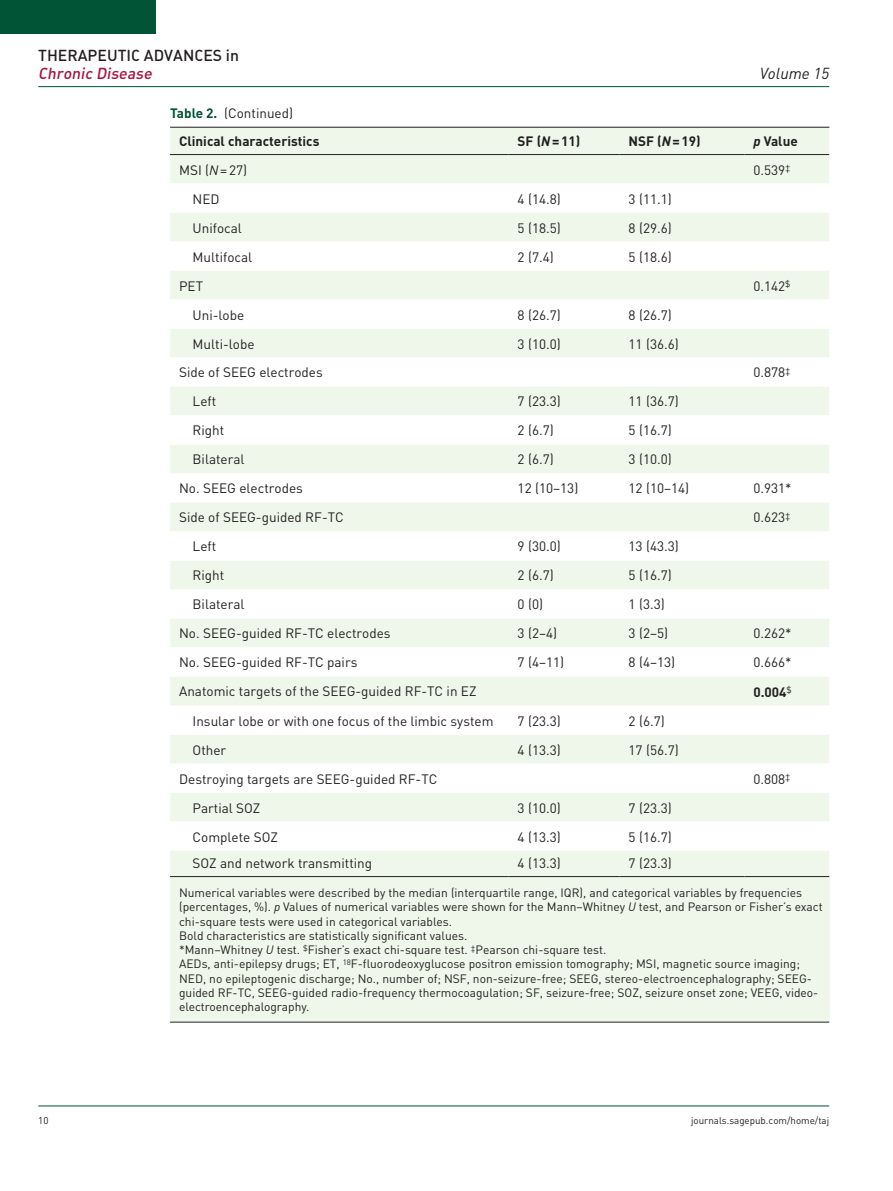
<style>
.page{position:relative;width:893px;height:1191px;background:#fff}
.page>*{position:absolute;margin:0;border:0;box-sizing:border-box;transform-origin:0 0}
.t1{font:15.75px "DIN Medium Alternate";color:#231f20}
.t2{font:italic 15.75px "DIN Medium Alternate";color:#a6133e}
.t3{font:italic 15.75px "DIN";color:#231f20}
.t4{font:13.5px "DIN";color:#231f20}
.t5{font:700 13.5px "DIN";color:#231f20}
.t6{font:12px/14.2px "DIN";color:#231f20}
.t7{font:9.75px "DIN";color:#231f20}
.s1{font-weight:700;color:#015436}
.s2{font-style:italic}
</style>
<div class="page">
<hr style="left:38px;top:86px;width:791px;height:1px;background:#015436">
<hr style="left:38px;top:1105px;width:791px;height:1px;background:#015436">
<div style="left:0;top:0;width:155px;height:34px;background:#015436"></div>
<div style="left:170px;top:875px;width:659px;height:147px;background:#eff7ea"></div>
<hr style="left:170px;top:1021px;width:659px;height:1px;background:#231f20">
<div style="left:170px;top:128px;width:659px;height:747px;background:#eff7ea"></div>
<svg style="left:170px;top:183px;width:659px;height:667px"></svg>
<hr style="left:170px;top:154px;width:339px;height:1px;background:#231f20">
<hr style="left:509px;top:154px;width:111px;height:1px;background:#231f20">
<hr style="left:620px;top:154px;width:124px;height:1px;background:#231f20">
<hr style="left:744px;top:154px;width:85px;height:1px;background:#231f20">
<hr style="left:170px;top:876px;width:339px;height:1px;background:#231f20">
<hr style="left:509px;top:876px;width:111px;height:1px;background:#231f20">
<hr style="left:620px;top:876px;width:124px;height:1px;background:#231f20">
<hr style="left:744px;top:876px;width:85px;height:1px;background:#231f20">
<hr style="left:170px;top:127px;width:659px;height:1px;background:#231f20">
<h1 class="t1" style="left:38px;top:45px;width:202px">THERAPEUTIC ADVANCES IN</h1>
<h1 class="t2" style="left:38px;top:63px;width:118px">Chronic Disease</h1>
<p class="t4" style="left:170px;top:105px;width:125px"><span class="s1">Table 2.</span> (Continued)</p>
<h1 class="t3" style="left:760px;top:63px;width:71px">Volume 15</h1>
<p class="t5" style="left:179px;top:132px;width:142px">Clinical characteristics</p>
<p class="t5" style="left:518px;top:132px;width:64px">SF (<span class="s2">N</span>=11)</p>
<p class="t5" style="left:629px;top:132px;width:74px">NSF (<span class="s2">N</span>=19)</p>
<p class="t5" style="left:753px;top:132px;width:46px"><span class="s2">p</span> Value</p>
<p class="t4" style="left:179px;top:161px;width:70px">MSI (<span class="s2">N</span>=27)</p>
<p class="t4" style="left:753px;top:161px;width:39px">0.539<sup>‡</sup></p>
<p class="t4" style="left:193px;top:190px;width:29px">NED</p>
<p class="t4" style="left:518px;top:190px;width:45px">4 (14.8)</p>
<p class="t4" style="left:629px;top:190px;width:45px">3 (11.1)</p>
<p class="t4" style="left:193px;top:219px;width:51px">Unifocal</p>
<p class="t4" style="left:518px;top:219px;width:45px">5 (18.5)</p>
<p class="t4" style="left:629px;top:219px;width:45px">8 (29.6)</p>
<p class="t4" style="left:193px;top:248px;width:61px">Multifocal</p>
<p class="t4" style="left:518px;top:248px;width:38px">2 (7.4)</p>
<p class="t4" style="left:629px;top:248px;width:45px">5 (18.6)</p>
<p class="t4" style="left:179px;top:277px;width:26px">PET</p>
<p class="t4" style="left:753px;top:277px;width:39px">0.142<sup>$</sup></p>
<p class="t4" style="left:193px;top:306px;width:53px">Uni-lobe</p>
<p class="t4" style="left:518px;top:306px;width:45px">8 (26.7)</p>
<p class="t4" style="left:629px;top:306px;width:45px">8 (26.7)</p>
<p class="t4" style="left:193px;top:335px;width:63px">Multi-lobe</p>
<p class="t4" style="left:518px;top:335px;width:45px">3 (10.0)</p>
<p class="t4" style="left:629px;top:335px;width:52px">11 (36.6)</p>
<p class="t4" style="left:179px;top:364px;width:145px">Side of SEEG electrodes</p>
<p class="t4" style="left:753px;top:364px;width:39px">0.878<sup>‡</sup></p>
<p class="t4" style="left:193px;top:393px;width:25px">Left</p>
<p class="t4" style="left:518px;top:393px;width:45px">7 (23.3)</p>
<p class="t4" style="left:629px;top:393px;width:52px">11 (36.7)</p>
<p class="t4" style="left:193px;top:422px;width:33px">Right</p>
<p class="t4" style="left:518px;top:422px;width:38px">2 (6.7)</p>
<p class="t4" style="left:629px;top:422px;width:45px">5 (16.7)</p>
<p class="t4" style="left:193px;top:451px;width:53px">Bilateral</p>
<p class="t4" style="left:518px;top:451px;width:38px">2 (6.7)</p>
<p class="t4" style="left:629px;top:451px;width:45px">3 (10.0)</p>
<p class="t4" style="left:179px;top:480px;width:125px">No. SEEG electrodes</p>
<p class="t4" style="left:518px;top:480px;width:62px">12 (10–13)</p>
<p class="t4" style="left:629px;top:480px;width:62px">12 (10–14)</p>
<p class="t4" style="left:753px;top:480px;width:40px">0.931*</p>
<p class="t4" style="left:179px;top:509px;width:166px">Side of SEEG-guided RF-TC</p>
<p class="t4" style="left:753px;top:509px;width:39px">0.623<sup>‡</sup></p>
<p class="t4" style="left:193px;top:538px;width:25px">Left</p>
<p class="t4" style="left:518px;top:538px;width:45px">9 (30.0)</p>
<p class="t4" style="left:629px;top:538px;width:52px">13 (43.3)</p>
<p class="t4" style="left:193px;top:567px;width:33px">Right</p>
<p class="t4" style="left:518px;top:567px;width:38px">2 (6.7)</p>
<p class="t4" style="left:629px;top:567px;width:45px">5 (16.7)</p>
<p class="t4" style="left:193px;top:596px;width:53px">Bilateral</p>
<p class="t4" style="left:518px;top:596px;width:27px">0 (0)</p>
<p class="t4" style="left:629px;top:596px;width:38px">1 (3.3)</p>
<p class="t4" style="left:179px;top:625px;width:213px">No. SEEG-guided RF-TC electrodes</p>
<p class="t4" style="left:518px;top:625px;width:41px">3 (2–4)</p>
<p class="t4" style="left:629px;top:625px;width:41px">3 (2–5)</p>
<p class="t4" style="left:753px;top:625px;width:40px">0.262*</p>
<p class="t4" style="left:179px;top:654px;width:180px">No. SEEG-guided RF-TC pairs</p>
<p class="t4" style="left:518px;top:654px;width:48px">7 (4–11)</p>
<p class="t4" style="left:629px;top:654px;width:48px">8 (4–13)</p>
<p class="t4" style="left:753px;top:654px;width:40px">0.666*</p>
<p class="t4" style="left:179px;top:683px;width:299px">Anatomic targets of the SEEG-guided RF-TC in EZ</p>
<p class="t5" style="left:753px;top:683px;width:40px">0.004<sup>$</sup></p>
<p class="t4" style="left:193px;top:712px;width:302px">Insular lobe or with one focus of the limbic system</p>
<p class="t4" style="left:518px;top:712px;width:45px">7 (23.3)</p>
<p class="t4" style="left:629px;top:712px;width:38px">2 (6.7)</p>
<p class="t4" style="left:193px;top:741px;width:35px">Other</p>
<p class="t4" style="left:518px;top:741px;width:45px">4 (13.3)</p>
<p class="t4" style="left:629px;top:741px;width:52px">17 (56.7)</p>
<p class="t4" style="left:179px;top:770px;width:260px">Destroying targets are SEEG-guided RF-TC</p>
<p class="t4" style="left:753px;top:770px;width:39px">0.808<sup>‡</sup></p>
<p class="t4" style="left:193px;top:799px;width:69px">Partial SOZ</p>
<p class="t4" style="left:518px;top:799px;width:45px">3 (10.0)</p>
<p class="t4" style="left:629px;top:799px;width:45px">7 (23.3)</p>
<p class="t4" style="left:193px;top:828px;width:87px">Complete SOZ</p>
<p class="t4" style="left:518px;top:828px;width:45px">4 (13.3)</p>
<p class="t4" style="left:629px;top:828px;width:45px">5 (16.7)</p>
<p class="t4" style="left:193px;top:854px;width:181px">SOZ and network transmitting</p>
<p class="t4" style="left:518px;top:854px;width:45px">4 (13.3)</p>
<p class="t4" style="left:629px;top:854px;width:45px">7 (23.3)</p>
<p class="t6" style="left:179px;top:885px;width:645px">Numerical variables were described by the median (interquartile range, IQR), and categorical variables by frequencies (percentages, %). <span class="s2">p</span> Values of numerical variables were shown for the Mann–Whitney <span class="s2">U</span> test, and Pearson or Fisher’s exact chi-square tests were used in categorical variables.<br>Bold characteristics are statistically significant values.<br>*Mann–Whitney <span class="s2">U</span> test. <sup>$</sup>Fisher’s exact chi-square test. <sup>‡</sup>Pearson chi-square test.<br>AEDs, anti-epilepsy drugs; ET, <sup>18</sup>F-fluorodeoxyglucose positron emission tomography; MSI, magnetic source imaging; NED, no epileptogenic discharge; No., number of; NSF, non-seizure-free; SEEG, stereo-electroencephalography; SEEG&shy;guided RF-TC, SEEG-guided radio-frequency thermocoagulation; SF, seizure-free; SOZ, seizure onset zone; VEEG, video&shy;electroencephalography.</p>
<p class="t7" style="left:38px;top:1114px;width:12px">10</p>
<p class="t7" style="left:691px;top:1114px;width:140px">journals.sagepub.com/home/taj</p>
</div>
